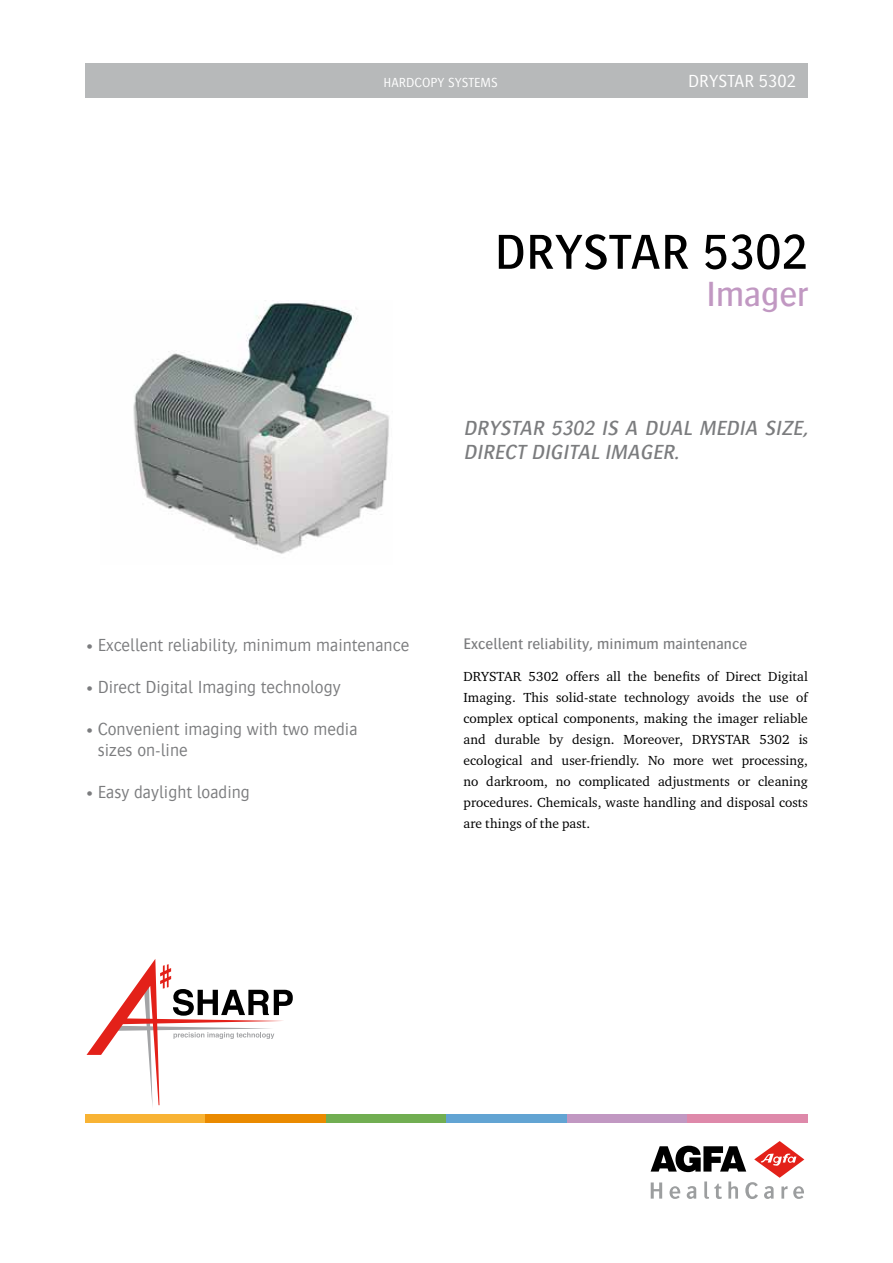
<style>
.page{position:relative;width:893px;height:1263px;background:#fff}
.page>*{position:absolute;margin:0;border:0;box-sizing:border-box;transform-origin:0 0}
.t1{font:500 51px "Bosis For Agfa";color:#000}
.t2{font:500 36px "Bosis For Agfa";color:#c198c2}
.t3{font:italic 500 21px/24px "Bosis For Agfa";color:#7b7c7e}
.t4{font:300 18px/21px "Bosis For Agfa";color:#7b7c7e}
.t5{font:300 18px "Bosis For Agfa";color:#fff}
.t6{font:500 15.75px "Bosis For Agfa";letter-spacing:.005em;color:#7b7c7e}
.t7{font:13.5px/21px "Charter ITC For Agfa";letter-spacing:.005em;color:#000;text-align:justify}
.t8{font:300 13.5px "Bosis For Agfa";color:#fff}
</style>
<div class="page">
<svg style="left:651px;top:1141px;width:153px;height:58px"></svg>
<div style="left:85px;top:1114px;width:121px;height:9px;background:#f8b334"></div>
<div style="left:206px;top:1114px;width:120px;height:9px;background:#ea8a00"></div>
<div style="left:326px;top:1114px;width:120px;height:9px;background:#71ae52"></div>
<div style="left:446px;top:1114px;width:121px;height:9px;background:#62a4d3"></div>
<div style="left:567px;top:1114px;width:120px;height:9px;background:#c198c2"></div>
<div style="left:687px;top:1114px;width:121px;height:9px;background:#de89aa"></div>
<div style="left:85px;top:64px;width:723px;height:34px;background:#b7b9ba"></div>
<img style="left:133px;top:300px;width:256px;height:254px">
<svg style="left:87px;top:959px;width:206px;height:147px"></svg>
<p class="t8" style="left:384px;top:75px;width:116px">HARDCOPY SYSTEMS</p>
<h3 class="t5" style="left:688px;top:71px;width:109px">DRYSTAR 5302</h3>
<h1 class="t1" style="left:495px;top:223px;width:315px">DRYSTAR 5302</h1>
<h2 class="t2" style="left:706px;top:274px;width:103px">Imager</h2>
<h3 class="t3" style="left:463px;top:416px;width:350px">DRYSTAR 5302 IS A DUAL MEDIA SIZE,<br>DIRECT DIGITAL IMAGER.</h3>
<h3 class="t4" style="left:85px;top:634px;width:326px">• Excellent reliability, minimum maintenance</h3>
<h3 class="t4" style="left:85px;top:676px;width:257px">• Direct Digital Imaging technology</h3>
<h3 class="t4" style="left:98px;top:718px;width:261px;text-indent:-13px">• Convenient imaging with two media sizes on-line</h3>
<h3 class="t4" style="left:85px;top:781px;width:166px">• Easy daylight loading</h3>
<p class="t6" style="left:463px;top:635px;width:285px">Excellent reliability, minimum maintenance</p>
<p class="t7" style="left:463px;top:665px;width:346px">DRYSTAR 5302 offers all the benefits of Direct Digital Imaging. This solid-state technology avoids the use of complex optical components, making the imager reliable and durable by design. Moreover, DRYSTAR 5302 is ecological and user-friendly. No more wet processing, no darkroom, no complicated adjustments or cleaning procedures. Chemicals, waste handling and disposal costs are things of the past.</p>
</div>
